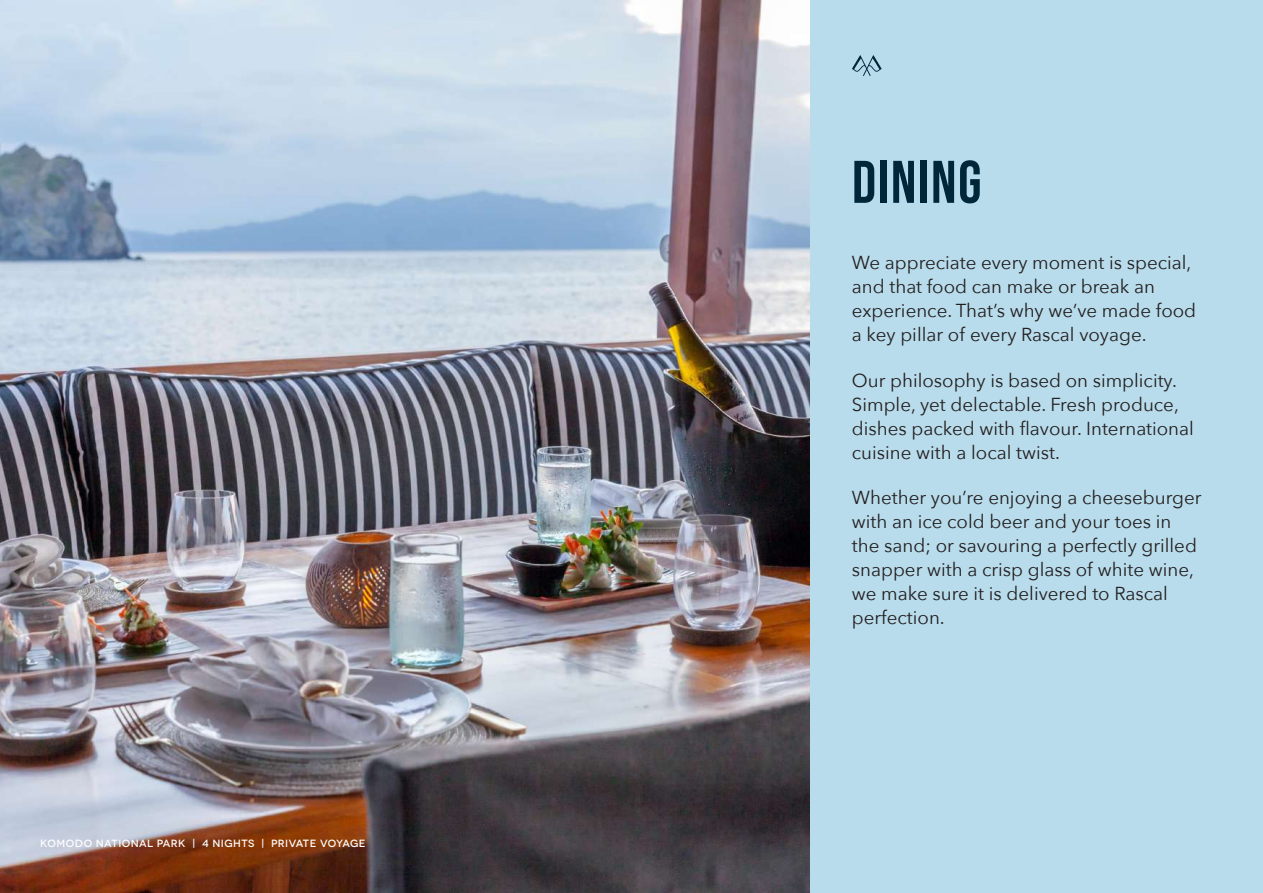
<style>
.page{position:relative;width:1263px;height:893px;background:#fff}
.page>*{position:absolute;margin:0;border:0;box-sizing:border-box;transform-origin:0 0}
.t1{font:60px "Bebas Neue";letter-spacing:.025em;color:#00263a}
.t2{font:18.75px/24px "Avenir Next";color:#231f20}
.t3{font:500 10.5px "Novecentowide";letter-spacing:.04em;color:#fff}
</style>
<div class="page">
<div style="left:809px;top:0;width:454px;height:893px;background:#b8dceb"></div>
<img style="left:0;top:0;width:809px;height:893px">
<svg style="left:852px;top:55px;width:30px;height:21px"></svg>
<p class="t3" style="left:40px;top:837px;width:327px">KOMODO NATIONAL PARK | 4 NIGHTS | PRIVATE VOYAGE</p>
<h1 class="t1" style="left:852px;top:148px;width:131px">DINING</h1>
<p class="t2" style="left:852px;top:250px;width:346px">We appreciate every moment is special, and that food can make or break an experience. That’s why we’ve made food a key pillar of every Rascal voyage.</p>
<p class="t2" style="left:852px;top:367px;width:343px">Our philosophy is based on simplicity.<br>Simple, yet delectable. Fresh produce, dishes packed with flavour. International cuisine with a local twist.</p>
<p class="t2" style="left:852px;top:485px;width:351px">Whether you’re enjoying a cheeseburger with an ice cold beer and your toes in the sand; or savouring a perfectly grilled snapper with a crisp glass of white wine, we make sure it is delivered to Rascal perfection.</p>
</div>
